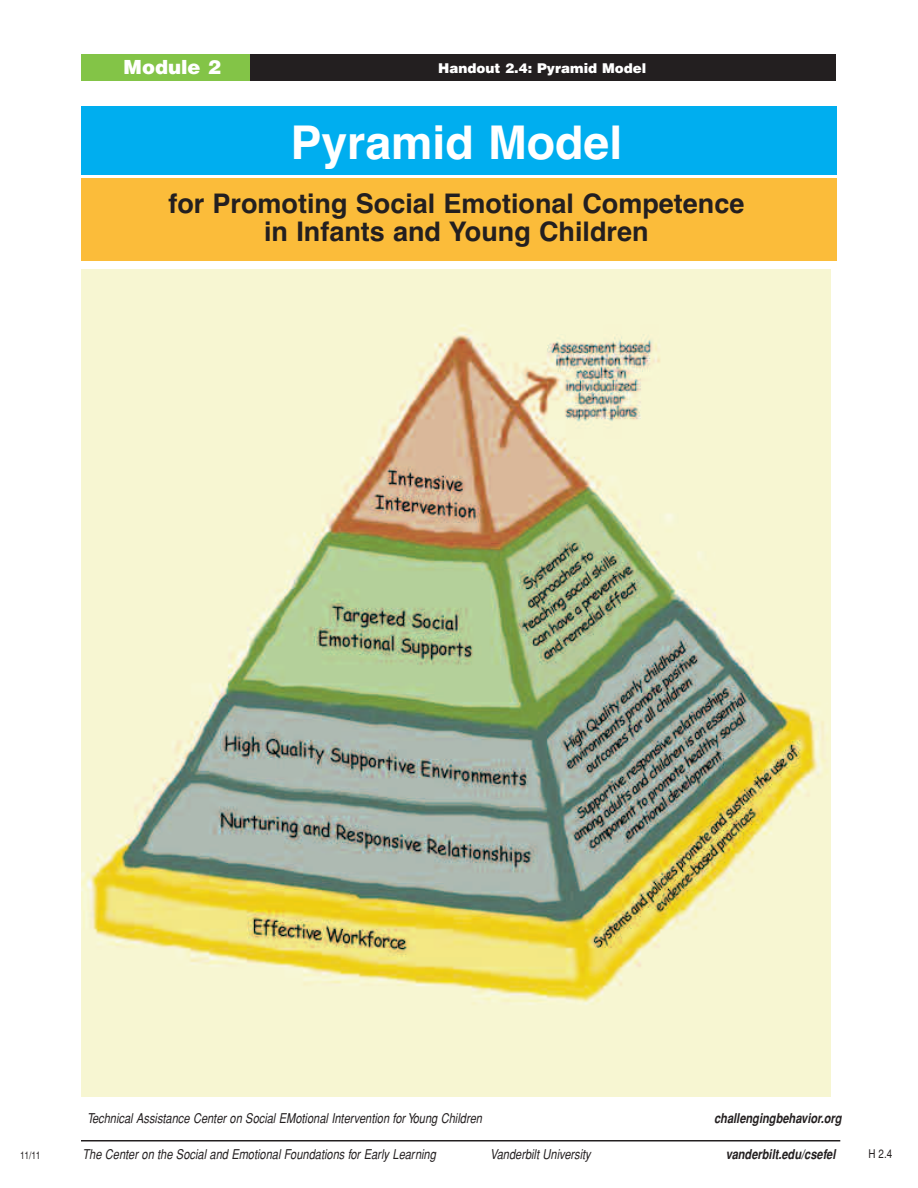
<style>
.page{position:relative;width:918px;height:1188px;background:#fff}
.page>*{position:absolute;margin:0;border:0;box-sizing:border-box;transform-origin:0 0}
.t1{font:700 46.5px "Helvetica";color:#fff}
.t2{font:700 27px/28.5px "Helvetica";color:#231f20;text-align:center}
.t3{font:900 19.5px "Helvetica";color:#fff}
.t4{font:italic condensed 13.5px "Helvetica";color:#231f20}
.t5{font:italic 700 condensed 13.5px "Helvetica";color:#231f20}
.t6{font:900 13.5px "Helvetica";color:#fff}
.t7{font:condensed 12px "Helvetica";color:#231f20}
.t8{font:condensed 10.5px "Helvetica";color:#231f20}
</style>
<div class="page">
<div style="left:81px;top:178px;width:756px;height:83px;background:#fbbc3a"></div>
<div style="left:81px;top:54px;width:755px;height:27px;background:#231f20"></div>
<div style="left:81px;top:54px;width:168px;height:27px;background:#83c447"></div>
<hr style="left:81px;top:1140px;width:759px;height:2px;background:#231f20">
<img style="left:81px;top:270px;width:750px;height:827px">
<div style="left:81px;top:106px;width:756px;height:70px;background:#00aeef"></div>
<h3 class="t3" style="left:124px;top:54px;width:99px">Module 2</h3>
<p class="t6" style="left:438px;top:59px;width:210px">Handout 2.4: Pyramid Model</p>
<h1 class="t1" style="left:290px;top:105px;width:333px">Pyramid Model</h1>
<h2 class="t2" style="left:168px;top:189px;width:577px">for Promoting Social Emotional Competence in Infants and Young Children</h2>
<p class="t8" style="left:20px;top:1149px;width:22px">11/11</p>
<p class="t4" style="left:87px;top:1110px;width:397px">Technical Assistance Center on Social EMotional Intervention for Young Children</p>
<p class="t5" style="left:714px;top:1110px;width:129px">challengingbehavior.org</p>
<p class="t4" style="left:82px;top:1146px;width:355px">The Center on the Social and Emotional Foundations for Early Learning</p>
<p class="t4" style="left:490px;top:1146px;width:102px">Vanderbilt University</p>
<p class="t5" style="left:726px;top:1146px;width:111px">vanderbilt.edu/csefel</p>
<p class="t7" style="left:868px;top:1146px;width:25px">H 2.4</p>
</div>
